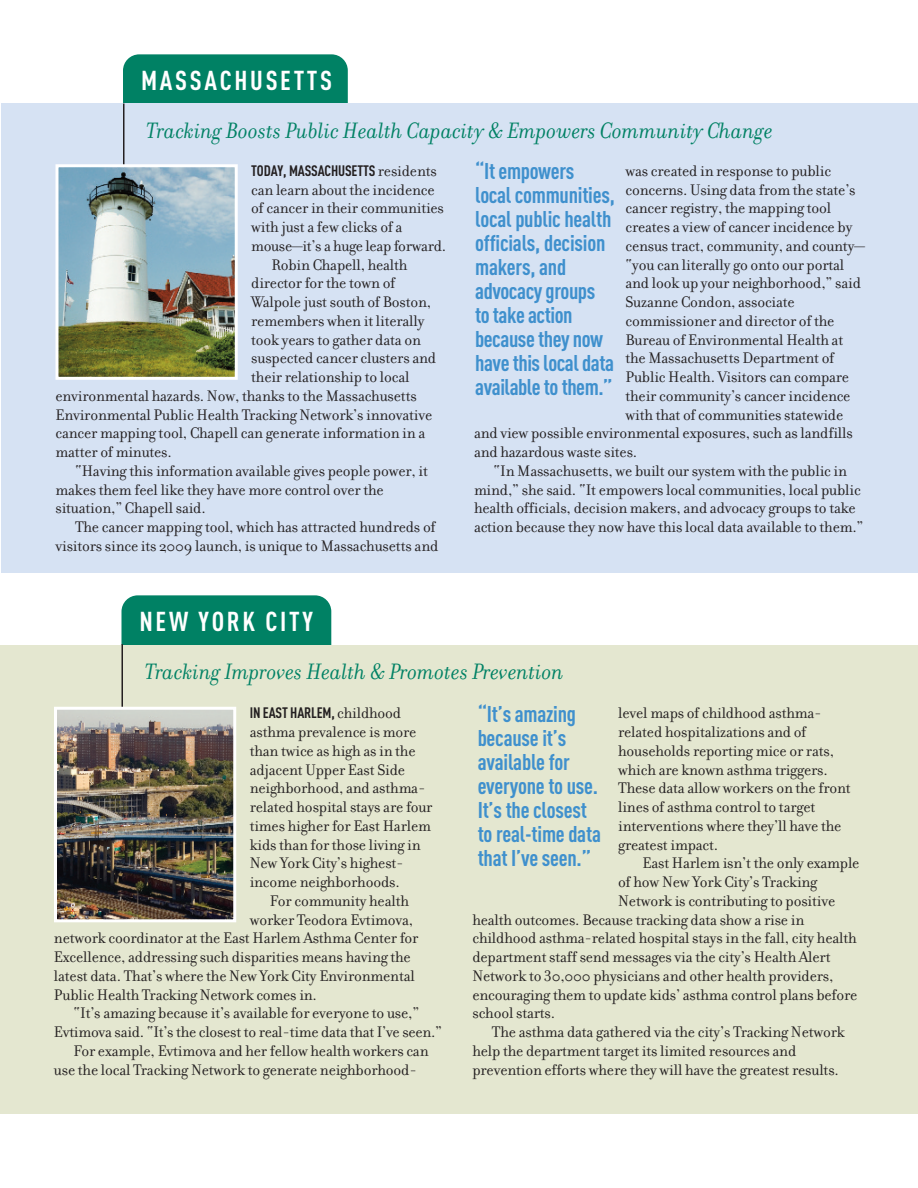
<style>
.page{position:relative;width:918px;height:1188px;background:#fff}
.page>*{position:absolute;margin:0;border:0;box-sizing:border-box;transform-origin:0 0}
.t1{font:700 27px "DIN Cond";letter-spacing:.1em;color:#fff}
.t2{font:italic 24px "Filosofia";color:#008164}
.t3{font:700 22.5px/24px "DIN Cond";letter-spacing:-.01em;color:#3f90cd}
.t4{font:16.5px/18.8px "Filosofia";letter-spacing:-.01em;color:#231f20}
.t5{font:700 15px "DIN Cond";letter-spacing:-.01em;color:#231f20}
.s1{font-family:"Filosofia";font-weight:400;font-size:16.5px}
</style>
<div class="page">
<div style="left:122px;top:595px;width:209px;height:112px;background:#008164;border-radius:16px"></div>
<div style="left:0;top:645px;width:918px;height:468px;background:#e4e7d0"></div>
<hr style="left:121px;top:644px;width:2px;height:86px;background:#231f20">
<img style="left:58px;top:711px;width:174px;height:207px">
<div style="left:54px;top:707px;width:182px;height:215px;border:3px solid #fff"></div>
<div style="left:123px;top:54px;width:225px;height:112px;background:#008164;border-radius:16px"></div>
<div style="left:2px;top:104px;width:916px;height:469px;background:#d6e2f3"></div>
<hr style="left:123px;top:104px;width:1px;height:86px;background:#231f20">
<img style="left:60px;top:168px;width:174px;height:208px">
<div style="left:56px;top:164px;width:182px;height:216px;border:3px solid #fff"></div>
<h1 class="t1" style="left:141px;top:70px;width:193px">MASSACHUSETTS</h1>
<h2 class="t2" style="left:146px;top:116px;width:628px">Tracking Boosts Public Health Capacity &amp; Empowers Community Change</h2>
<h3 class="t3" style="left:475px;top:162px;width:141px">“It empowers local communities, local public health officials, decision makers, and advocacy groups to take action because they now have this local data available to them.”</h3>
<p class="t5" style="left:251px;top:165px;width:187px">TODAY, MASSACHUSETTS <span class="s1">residents</span></p>
<p class="t4" style="left:251px;top:180px;width:185px">can learn about the incidence</p>
<p class="t4" style="left:251px;top:198px;width:194px">of cancer in their communities</p>
<p class="t4" style="left:251px;top:217px;width:153px">with just a few clicks of a</p>
<p class="t4" style="left:251px;top:236px;width:196px">mouse—it’s a huge leap forward.</p>
<p class="t4" style="left:272px;top:255px;width:137px">Robin Chapell, health</p>
<p class="t4" style="left:251px;top:273px;width:146px">director for the town of</p>
<p class="t4" style="left:251px;top:292px;width:181px">Walpole just south of Boston,</p>
<p class="t4" style="left:251px;top:311px;width:175px">remembers when it literally</p>
<p class="t4" style="left:251px;top:330px;width:171px">took years to gather data on</p>
<p class="t4" style="left:251px;top:348px;width:186px">suspected cancer clusters and</p>
<p class="t4" style="left:251px;top:367px;width:160px">their relationship to local</p>
<p class="t4" style="left:56px;top:386px;width:363px">environmental hazards. Now, thanks to the Massachusetts</p>
<p class="t4" style="left:56px;top:405px;width:378px">Environmental Public Health Tracking Network’s innovative</p>
<p class="t4" style="left:56px;top:423px;width:371px">cancer mapping tool, Chapell can generate information in a</p>
<p class="t4" style="left:56px;top:442px;width:118px">matter of minutes.</p>
<p class="t4" style="left:75px;top:461px;width:355px">“Having this information available gives people power, it</p>
<p class="t4" style="left:56px;top:480px;width:330px">makes them feel like they have more control over the</p>
<p class="t4" style="left:56px;top:498px;width:152px">situation,” Chapell said.</p>
<p class="t4" style="left:75px;top:517px;width:362px">The cancer mapping tool, which has attracted hundreds of</p>
<p class="t4" style="left:56px;top:536px;width:384px">visitors since its 2009 launch, is unique to Massachusetts and</p>
<p class="t4" style="left:626px;top:161px;width:207px">was created in response to public</p>
<p class="t4" style="left:626px;top:180px;width:232px">concerns. Using data from the state’s</p>
<p class="t4" style="left:626px;top:198px;width:207px">cancer registry, the mapping tool</p>
<p class="t4" style="left:626px;top:217px;width:228px">creates a view of cancer incidence by</p>
<p class="t4" style="left:626px;top:236px;width:241px">census tract, community, and county—</p>
<p class="t4" style="left:626px;top:255px;width:220px">“you can literally go onto our portal</p>
<p class="t4" style="left:626px;top:273px;width:237px">and look up your neighborhood,” said</p>
<p class="t4" style="left:626px;top:292px;width:171px">Suzanne Condon, associate</p>
<p class="t4" style="left:626px;top:311px;width:211px">commissioner and director of the</p>
<p class="t4" style="left:626px;top:330px;width:219px">Bureau of Environmental Health at</p>
<p class="t4" style="left:626px;top:348px;width:210px">the Massachusetts Department of</p>
<p class="t4" style="left:626px;top:367px;width:225px">Public Health. Visitors can compare</p>
<p class="t4" style="left:626px;top:386px;width:227px">their community’s cancer incidence</p>
<p class="t4" style="left:626px;top:405px;width:219px">with that of communities statewide</p>
<p class="t4" style="left:474px;top:423px;width:380px">and view possible environmental exposures, such as landfills</p>
<p class="t4" style="left:474px;top:442px;width:165px">and hazardous waste sites.</p>
<p class="t4" style="left:494px;top:461px;width:355px">“In Massachusetts, we built our system with the public in</p>
<p class="t4" style="left:474px;top:480px;width:388px">mind,” she said. “It empowers local communities, local public</p>
<p class="t4" style="left:474px;top:498px;width:383px">health officials, decision makers, and advocacy groups to take</p>
<p class="t4" style="left:474px;top:517px;width:391px">action because they now have this local data available to them.”</p>
<h1 class="t1" style="left:140px;top:611px;width:175px">NEW YORK CITY</h1>
<h2 class="t2" style="left:145px;top:657px;width:421px">Tracking Improves Health &amp; Promotes Prevention</h2>
<h3 class="t3" style="left:478px;top:704px;width:125px">“It’s amazing because it’s available for everyone to use.<br>It’s the closest to real-time data that I’ve seen.”</h3>
<p class="t4" style="left:618px;top:703px;width:234px">level maps of childhood asthma&shy;related hospitalizations and of households reporting mice or rats, which are known asthma triggers.<br>These data allow workers on the front lines of asthma control to target interventions where they’ll have the greatest impact.</p>
<p class="t4" style="left:643px;top:853px;width:218px">East Harlem isn’t the only example</p>
<p class="t4" style="left:618px;top:872px;width:201px">of how New York City’s Tracking</p>
<p class="t4" style="left:618px;top:891px;width:219px">Network is contributing to positive</p>
<p class="t4" style="left:472px;top:910px;width:333px">health outcomes. Because tracking data show a rise in</p>
<p class="t4" style="left:472px;top:928px;width:386px">childhood asthma-related hospital stays in the fall, city health</p>
<p class="t4" style="left:472px;top:947px;width:360px">department staff send messages via the city’s Health Alert</p>
<p class="t4" style="left:472px;top:966px;width:363px">Network to 30,000 physicians and other health providers,</p>
<p class="t4" style="left:472px;top:985px;width:386px">encouraging them to update kids’ asthma control plans before</p>
<p class="t4" style="left:472px;top:1003px;width:84px">school starts.</p>
<p class="t4" style="left:492px;top:1022px;width:354px">The asthma data gathered via the city’s Tracking Network</p>
<p class="t4" style="left:472px;top:1041px;width:325px">help the department target its limited resources and</p>
<p class="t4" style="left:472px;top:1060px;width:368px">prevention efforts where they will have the greatest results.</p>
<p class="t5" style="left:250px;top:708px;width:153px">IN EAST HARLEM, <span class="s1">childhood</span></p>
<p class="t4" style="left:250px;top:722px;width:184px">asthma prevalence is more than twice as high as in the adjacent Upper East Side neighborhood, and asthma&shy;related hospital stays are four times higher for East Harlem kids than for those living in<br>New York City’s highest&shy;income neighborhoods.</p>
<p class="t4" style="left:270px;top:891px;width:140px">For community health</p>
<p class="t4" style="left:250px;top:910px;width:165px">worker Teodora Evtimova,</p>
<p class="t4" style="left:54px;top:928px;width:366px">network coordinator at the East Harlem Asthma Center for</p>
<p class="t4" style="left:54px;top:947px;width:358px">Excellence, addressing such disparities means having the</p>
<p class="t4" style="left:54px;top:966px;width:362px">latest data. That’s where the New York City Environmental</p>
<p class="t4" style="left:54px;top:985px;width:265px">Public Health Tracking Network comes in.</p>
<p class="t4" style="left:73px;top:1003px;width:347px">“It’s amazing because it’s available for everyone to use,”</p>
<p class="t4" style="left:54px;top:1022px;width:390px">Evtimova said. “It’s the closest to real-time data that I’ve seen.”</p>
<p class="t4" style="left:73px;top:1041px;width:357px">For example, Evtimova and her fellow health workers can</p>
<p class="t4" style="left:54px;top:1060px;width:365px">use the local Tracking Network to generate neighborhood-</p>
</div>
